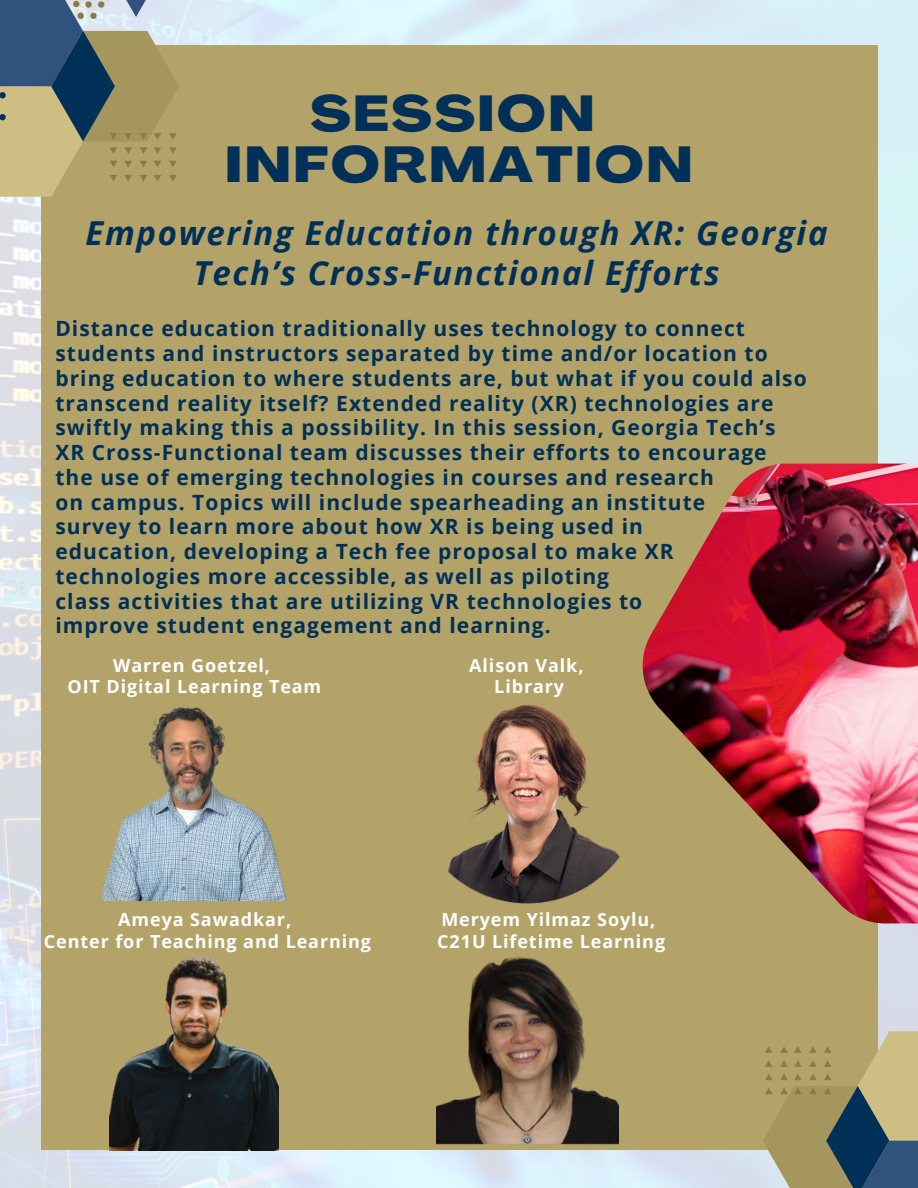
<style>
.page{position:relative;width:918px;height:1188px;background:#fff}
.page>*{position:absolute;margin:0;border:0;box-sizing:border-box;transform-origin:0 0}
.t1{font:800 expanded 49.65px/50.7px "Agrandir";letter-spacing:.05em;color:#003057;text-align:center}
.t2{font:italic 700 33px/39.3px "Open Sans";letter-spacing:.05em;color:#003057;text-align:center}
.t3{font:700 21px/24.8px "Open Sans";letter-spacing:.05em;color:#003057}
.t4{font:700 18px "Open Sans";letter-spacing:.05em;color:#fff}
</style>
<div class="page">
<img style="left:0;top:0;width:918px;height:1188px">
<div style="left:41px;top:45px;width:836px;height:1104px;background:#b3a369"></div>
<svg style="left:763px;top:1031px;width:155px;height:157px"></svg>
<svg style="left:0;top:0;width:179px;height:196px"></svg>
<img style="left:647px;top:464px;width:271px;height:459px">
<img style="left:436px;top:956px;width:182px;height:189px">
<img style="left:110px;top:956px;width:169px;height:195px">
<img style="left:102px;top:707px;width:185px;height:193px">
<img style="left:447px;top:642px;width:221px;height:281px">
<p class="t1" style="left:225px;top:94px;width:469px">SESSION<br>INFORMATION</p>
<p class="t2" style="left:86px;top:213px;width:744px">Empowering Education through XR: Georgia<br>Tech’s Cross-Functional Efforts</p>
<p class="t3" style="left:55px;top:316px;width:753px">Distance education traditionally uses technology to connect students and instructors separated by time and/or location to bring education to where students are, but what if you could also transcend reality itself? Extended reality (XR) technologies are swiftly making this a possibility. In this session, Georgia Tech’s XR Cross-Functional team discusses their efforts to encourage the use of emerging technologies in courses and research<br>on campus. Topics will include spearheading an institute<br>survey to learn more about how XR is being used in<br>education, developing a Tech fee proposal to make XR technologies more accessible, as well as piloting<br>class activities that are utilizing VR technologies to<br>improve student engagement and learning.</p>
<p class="t4" style="left:113px;top:653px;width:159px">Warren Goetzel,</p>
<p class="t4" style="left:68px;top:674px;width:255px">OIT Digital Learning Team</p>
<p class="t4" style="left:469px;top:653px;width:116px">Alison Valk,</p>
<p class="t4" style="left:494px;top:674px;width:71px">Library</p>
<p class="t4" style="left:118px;top:907px;width:174px">Ameya Sawadkar,</p>
<p class="t4" style="left:44px;top:928px;width:329px">Center for Teaching and Learning</p>
<p class="t4" style="left:441px;top:907px;width:216px">Meryem Yilmaz Soylu,</p>
<p class="t4" style="left:437px;top:928px;width:229px">C21U Lifetime Learning</p>
</div>
